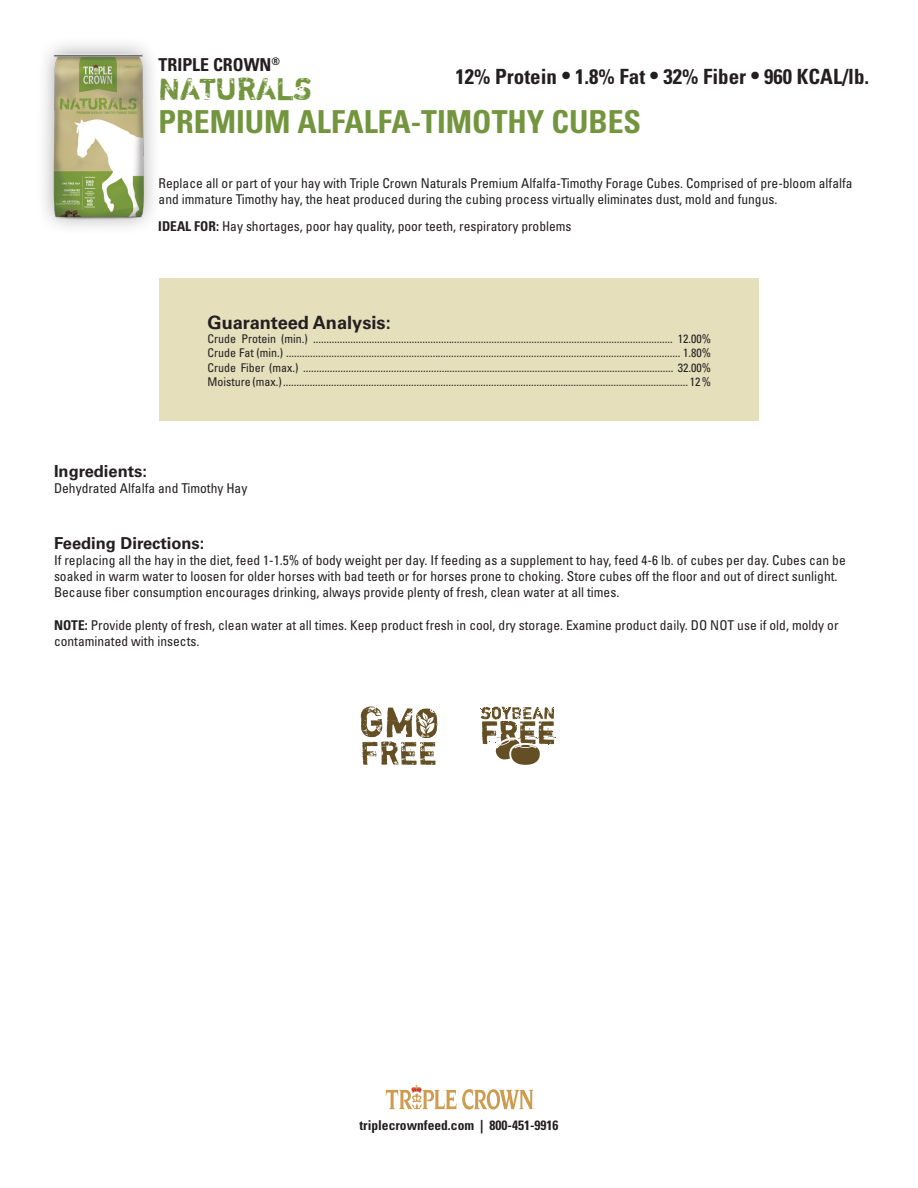
<style>
.page{position:relative;width:918px;height:1188px;background:#fff}
.page>*{position:absolute;margin:0;border:0;box-sizing:border-box;transform-origin:0 0}
.t1{font:700 condensed 31.65px "Univers";color:#73953e}
.t2{font:31.65px "Shortcut";color:#73953e}
.t3{font:700 condensed 21px "Univers";color:#231f20}
.t4{font:700 18.3px "Univers";color:#231f20}
.t5{font:700 condensed 17.85px "Univers";color:#231f20}
.t6{font:700 16.5px "Univers";color:#231f20}
.t7{font:condensed 13.5px/16.2px "Univers";color:#231f20}
.t8{font:700 condensed 13.5px "Univers";color:#231f20}
.t9{font:condensed 12px "Univers";color:#231f20}
.s1{font-weight:700}
</style>
<div class="page">
<div style="left:159px;top:279px;width:600px;height:142px;background:#e6dfbc"></div>
<div style="left:36px;top:36px;width:126px;height:199px;background:#231f20;opacity:.4"></div>
<img style="left:52px;top:49px;width:104px;height:175px">
<svg style="left:361px;top:706px;width:77px;height:59px"></svg>
<svg style="left:480px;top:707px;width:77px;height:58px"></svg>
<svg style="left:386px;top:1085px;width:148px;height:25px"></svg>
<p class="t5" style="left:159px;top:53px;width:123px">TRIPLE CROWN<sup>®</sup></p>
<p class="t2" style="left:159px;top:70px;width:155px">NATURALS</p>
<p class="t1" style="left:159px;top:103px;width:484px">PREMIUM ALFALFA-TIMOTHY CUBES</p>
<p class="t3" style="left:456px;top:64px;width:415px">12% Protein • 1.8% Fat • 32% Fiber • 960 KCAL/lb.</p>
<p class="t7" style="left:159px;top:175px;width:695px">Replace all or part of your hay with Triple Crown Naturals Premium Alfalfa-Timothy Forage Cubes. Comprised of pre-bloom alfalfa and immature Timothy hay, the heat produced during the cubing process virtually eliminates dust, mold and fungus.</p>
<p class="t7" style="left:158px;top:218px;width:415px"><span class="s1">IDEAL FOR:</span> Hay shortages, poor hay quality, poor teeth, respiratory problems</p>
<p class="t4" style="left:208px;top:311px;width:185px">Guaranteed Analysis:</p>
<p class="t9" style="left:208px;top:331px;width:505px">Crude Protein (min.) ....................................................................................................................................... 12.00%</p>
<p class="t9" style="left:208px;top:345px;width:505px">Crude Fat (min.) .................................................................................................................................................... 1.80%</p>
<p class="t9" style="left:208px;top:360px;width:505px">Crude Fiber (max.) ........................................................................................................................................... 32.00%</p>
<p class="t9" style="left:208px;top:374px;width:505px">Moisture (max.) ........................................................................................................................................................ 12 %</p>
<p class="t6" style="left:54px;top:461px;width:95px">Ingredients:</p>
<p class="t7" style="left:54px;top:480px;width:195px">Dehydrated Alfalfa and Timothy Hay</p>
<p class="t6" style="left:54px;top:533px;width:152px">Feeding Directions:</p>
<p class="t7" style="left:54px;top:552px;width:793px">If replacing all the hay in the diet, feed 1-1.5% of body weight per day. If feeding as a supplement to hay, feed 4-6 lb. of cubes per day. Cubes can be soaked in warm water to loosen for older horses with bad teeth or for horses prone to choking. Store cubes off the floor and out of direct sunlight.<br>Because fiber consumption encourages drinking, always provide plenty of fresh, clean water at all times.</p>
<p class="t7" style="left:54px;top:617px;width:786px"><span class="s1">NOTE:</span> Provide plenty of fresh, clean water at all times. Keep product fresh in cool, dry storage. Examine product daily. DO NOT use if old, moldy or contaminated with insects.</p>
<p class="t8" style="left:359px;top:1117px;width:201px">triplecrownfeed.com | 800-451-9916</p>
</div>
